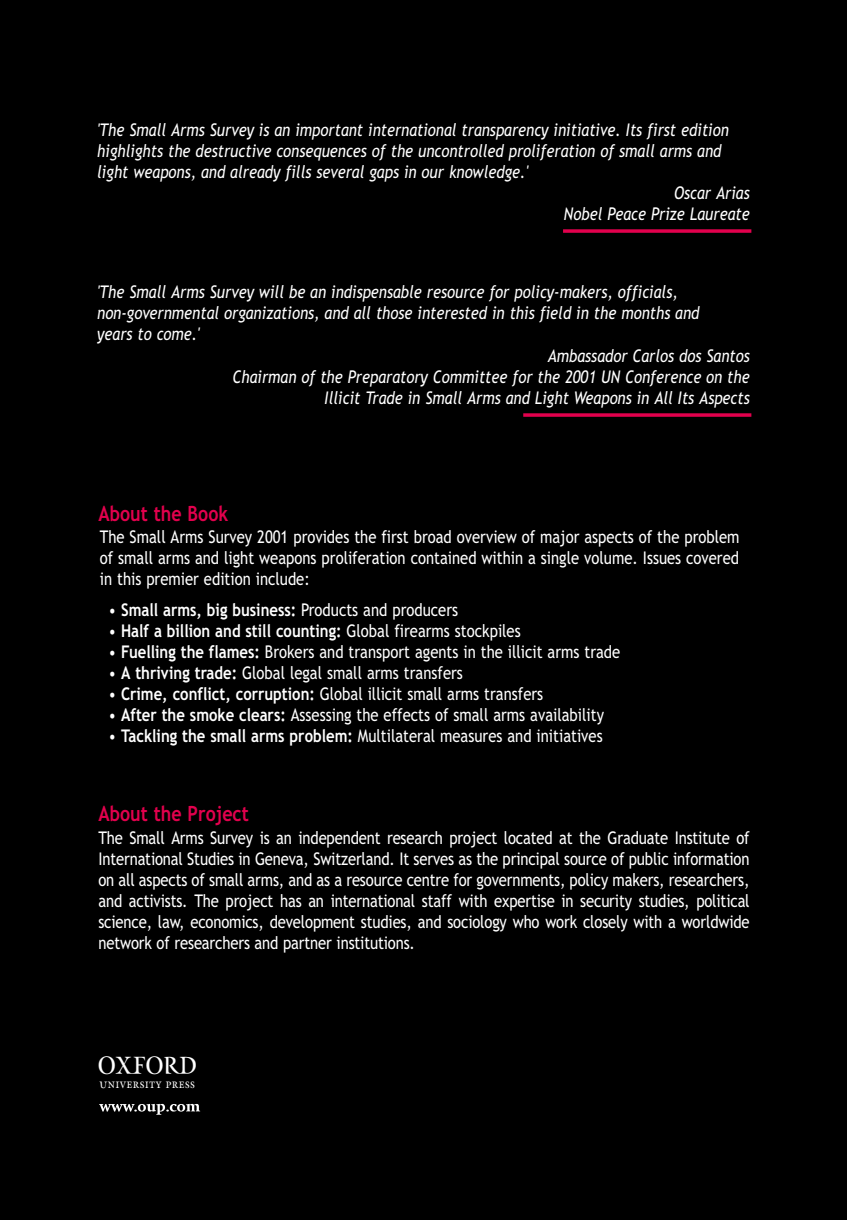
<style>
.page{position:relative;width:847px;height:1220px;background:#000}
.page>*{position:absolute;margin:0;border:0;box-sizing:border-box;transform-origin:0 0}
.t1{font:40.25px "OUP1";color:#fff;scale:.85 1}
.t2{font:700 21px "Trebuchet MS";color:#e2004d;scale:.85 1}
.t3{font:17.5px/21px "Trebuchet MS";color:#fff;text-align:justify;scale:.85 1}
.t4{font:italic 17.5px "Trebuchet MS";color:#fff;scale:.85 1}
.t5{font:700 17.5px "Trebuchet MS";color:#fff;scale:.85 1}
.s1{font-weight:400}
.s2{font-weight:700}
</style>
<div class="page">
<svg style="left:99px;top:1104px;width:101px;height:11px"></svg>
<svg style="left:563px;top:229px;width:188px;height:4px"></svg>
<svg style="left:523px;top:413px;width:228px;height:4px"></svg>
<p class="t4" style="left:97px;top:123px;width:745px">'The Small Arms Survey is an important international transparency initiative. Its first edition</p>
<p class="t4" style="left:97px;top:144px;width:736px">highlights the destructive consequences of the uncontrolled proliferation of small arms and</p>
<p class="t4" style="left:97px;top:165px;width:508px">light weapons, and already fills several gaps in our knowledge.'</p>
<p class="t4" style="left:674px;top:186px;width:90px">Oscar Arias</p>
<p class="t4" style="left:564px;top:207px;width:220px">Nobel Peace Prize Laureate</p>
<p class="t4" style="left:97px;top:286px;width:685px">'The Small Arms Survey will be an indispensable resource for policy-makers, officials,</p>
<p class="t4" style="left:97px;top:307px;width:710px">non-governmental organizations, and all those interested in this field in the months and</p>
<p class="t4" style="left:97px;top:328px;width:122px">years to come.'</p>
<p class="t4" style="left:548px;top:349px;width:239px">Ambassador Carlos dos Santos</p>
<p class="t4" style="left:232px;top:370px;width:610px">Chairman of the Preparatory Committee for the 2001 UN Conference on the</p>
<p class="t4" style="left:325px;top:391px;width:502px">Illicit Trade in Small Arms and Light Weapons in All Its Aspects</p>
<p class="t2" style="left:98px;top:506px;width:154px">About the Book</p>
<p class="t3" style="left:100px;top:528px;width:754px">The Small Arms Survey 2001 provides the first broad overview of major aspects of the problem of small arms and light weapons proliferation contained within a single volume. Issues covered in this premier edition include:</p>
<p class="t5" style="left:108px;top:604px;width:413px"><span class="s1">•</span> Small arms, big business: <span class="s1">Products and producers</span></p>
<p class="t5" style="left:108px;top:625px;width:487px"><span class="s1">•</span> Half a billion and still counting: <span class="s1">Global firearms stockpiles</span></p>
<p class="t3" style="left:108px;top:643px;width:604px">• <span class="s2">Fuelling the flames:</span> Brokers and transport agents in the illicit arms trade</p>
<p class="t3" style="left:108px;top:664px;width:419px">• <span class="s2">A thriving trade:</span> Global legal small arms transfers</p>
<p class="t3" style="left:108px;top:685px;width:513px">• <span class="s2">Crime, conflict, corruption:</span> Global illicit small arms transfers</p>
<p class="t3" style="left:108px;top:706px;width:585px">• <span class="s2">After the smoke clears:</span> Assessing the effects of small arms availability</p>
<p class="t3" style="left:108px;top:727px;width:583px">• <span class="s2">Tackling the small arms problem:</span> Multilateral measures and initiatives</p>
<p class="t2" style="left:98px;top:806px;width:178px">About the Project</p>
<p class="t3" style="left:98px;top:829px;width:768px">The Small Arms Survey is an independent research project located at the Graduate Institute of International Studies in Geneva, Switzerland. It serves as the principal source of public information on all aspects of small arms, and as a resource centre for governments, policy makers, researchers, and activists. The project has an international staff with expertise in security studies, political science, law, economics, development studies, and sociology who work closely with a worldwide network of researchers and partner institutions.</p>
<h1 class="t1" style="left:99px;top:1050px;width:116px">1</h1>
</div>
